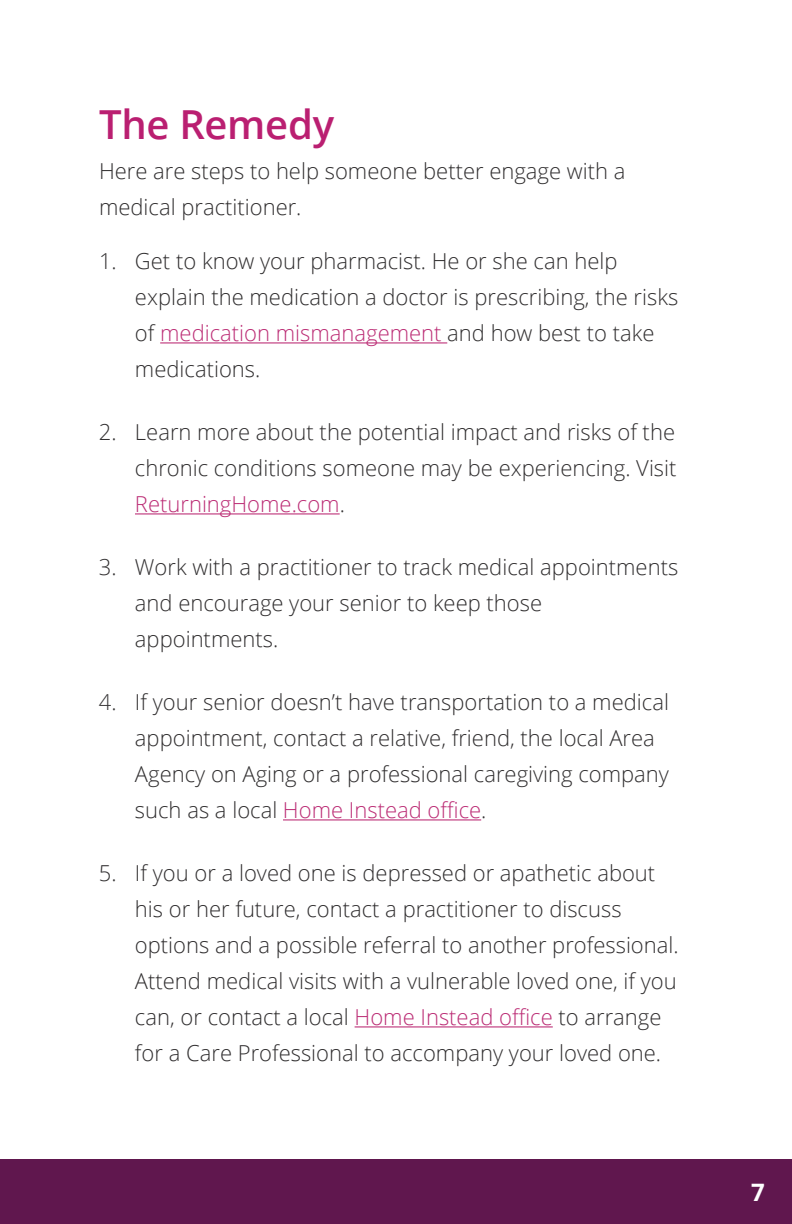
<style>
.page{position:relative;width:792px;height:1224px;background:#fff}
.page>*{position:absolute;margin:0;border:0;box-sizing:border-box;transform-origin:0 0}
.t1{font:600 40px "Open Sans";letter-spacing:-.005em;color:#ba1f71}
.t2{font:700 24px "Open Sans";color:#fff}
.t3{font:300 22px/36px "Open Sans";color:#312f30}
.s1{color:#bc2e76}
</style>
<div class="page">
<div style="left:0;top:1159px;width:792px;height:65px;background:#60174e"></div>
<hr style="left:160px;top:342px;width:287px;height:1px;background:#bc2e76">
<hr style="left:135px;top:513px;width:205px;height:1px;background:#bc2e76">
<hr style="left:283px;top:819px;width:198px;height:1px;background:#bc2e76">
<hr style="left:355px;top:1026px;width:198px;height:1px;background:#bc2e76">
<h1 class="t1" style="left:99px;top:97px;width:237px">The Remedy</h1>
<p class="t3" style="left:99px;top:153px;width:528px">Here are steps to help someone better engage with a medical practitioner.</p>
<p class="t3" style="left:135px;top:243px;width:545px;text-indent:-36px">1. Get to know your pharmacist. He or she can help explain the medication a doctor is prescribing, the risks of <span class="s1">medication mismanagement</span> and how best to take medications.</p>
<p class="t3" style="left:135px;top:414px;width:543px;text-align:justify;text-indent:-36px">2. Learn more about the potential impact and risks of the chronic conditions someone may be experiencing. Visit <span class="s1">ReturningHome.com</span>.</p>
<p class="t3" style="left:135px;top:549px;width:545px;text-indent:-36px">3. Work with a practitioner to track medical appointments and encourage your senior to keep those appointments.</p>
<p class="t3" style="left:135px;top:684px;width:536px;text-indent:-36px">4. If your senior doesn’t have transportation to a medical appointment, contact a relative, friend, the local Area Agency on Aging or a professional caregiving company such as a local <span class="s1">Home Instead office</span>.</p>
<p class="t3" style="left:135px;top:855px;width:545px;text-indent:-36px">5. If you or a loved one is depressed or apathetic about his or her future, contact a practitioner to discuss options and a possible referral to another professional.<br>Attend medical visits with a vulnerable loved one, if you can, or contact a local <span class="s1">Home Instead office</span> to arrange for a Care Professional to accompany your loved one.</p>
<p class="t2" style="left:751px;top:1175px;width:15px">7</p>
</div>
